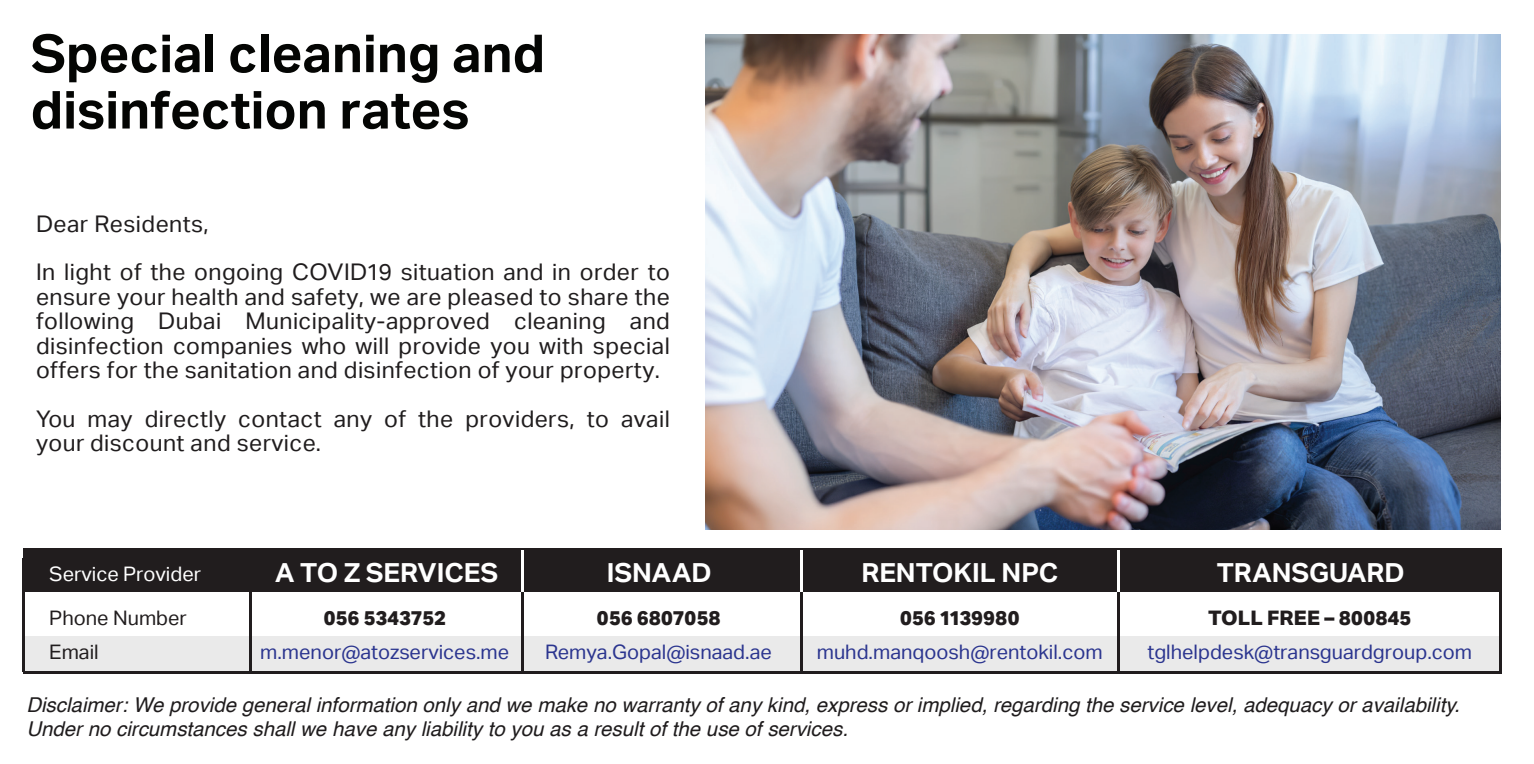
<style>
.page{position:relative;width:1534px;height:764px;background:#fff}
.page>*{position:absolute;margin:0;border:0;box-sizing:border-box;transform-origin:0 0}
.t1{font:700 52.38px/56.4px "Meraas Aktiv";color:#040503}
.t2{font:700 26.25px "Meraas Aktiv";color:#fff}
.t3{font:22.94px/24.3px "Meraas Aktiv";letter-spacing:.02em;color:#1f1c1d}
.t4{font:italic 20.44px/24.3px "Helvetica";color:#1f1c1d}
.t5{font:20px "Meraas Aktiv";color:#2b358f}
.t6{font:800 20px "Meraas Aktiv";color:#211d1e}
.t7{font:20px/34px "Meraas Aktiv";color:#211d1e}
.t8{font:20px "Meraas Aktiv";color:#fff}
</style>
<div class="page">
<img style="left:705px;top:35px;width:795px;height:494px">
<div style="left:23px;top:636px;width:1478px;height:35px;background:#eaeaea"></div>
<div style="left:23px;top:548px;width:1478px;height:43px;background:#211d1e"></div>
<hr style="left:249px;top:558px;width:3px;height:113px;background:#211d1e">
<hr style="left:23px;top:558px;width:2px;height:113px;background:#211d1e">
<hr style="left:521px;top:558px;width:2px;height:113px;background:#211d1e">
<hr style="left:800px;top:558px;width:3px;height:113px;background:#211d1e">
<hr style="left:1117px;top:558px;width:3px;height:113px;background:#211d1e">
<hr style="left:521px;top:550px;width:2px;height:41px;background:#fff">
<hr style="left:800px;top:550px;width:3px;height:41px;background:#fff">
<hr style="left:1117px;top:550px;width:3px;height:41px;background:#fff">
<hr style="left:1499px;top:558px;width:3px;height:113px;background:#211d1e">
<hr style="left:23px;top:671px;width:1478px;height:2px;background:#211d1e">
<h1 class="t1" style="left:31px;top:25px;width:516px">Special cleaning and disinfection rates</h1>
<p class="t3" style="left:36px;top:199px;width:635px;line-height:48.6px">Dear Residents,<br>In light of the ongoing COVID19 situation and in order to</p>
<p class="t3" style="left:36px;top:284px;width:635px;text-align:justify">ensure your health and safety, we are pleased to share the following Dubai Municipality-approved cleaning and disinfection companies who will provide you with special offers for the sanitation and disinfection of your property.</p>
<p class="t3" style="left:36px;top:406px;width:635px">You may directly contact any of the providers, to avail your discount and service.</p>
<p class="t8" style="left:49px;top:557px;width:153px">Service Provider</p>
<p class="t2" style="left:275px;top:551px;width:225px">A TO Z SERVICES</p>
<p class="t7" style="left:49px;top:601px;width:139px">Phone Number<br>Email</p>
<p class="t6" style="left:323px;top:602px;width:124px">056 5343752</p>
<p class="t5" style="left:260px;top:636px;width:250px">m.menor@atozservices.me</p>
<p class="t2" style="left:607px;top:551px;width:106px">ISNAAD</p>
<p class="t6" style="left:597px;top:602px;width:125px">056 6807058</p>
<p class="t5" style="left:545px;top:636px;width:228px">Remya.Gopal@isnaad.ae</p>
<p class="t2" style="left:861px;top:551px;width:198px">RENTOKIL NPC</p>
<p class="t2" style="left:1217px;top:551px;width:189px">TRANSGUARD</p>
<p class="t6" style="left:900px;top:602px;width:121px">056 1139980</p>
<p class="t5" style="left:817px;top:636px;width:287px">muhd.manqoosh@rentokil.com</p>
<p class="t6" style="left:1208px;top:602px;width:205px">TOLL FREE – 800845</p>
<p class="t5" style="left:1147px;top:636px;width:326px">tglhelpdesk@transguardgroup.com</p>
<p class="t4" style="left:26px;top:692px;width:1435px">Disclaimer: We provide general information only and we make no warranty of any kind, express or implied, regarding the service level, adequacy or availability.<br>Under no circumstances shall we have any liability to you as a result of the use of services.</p>
</div>
